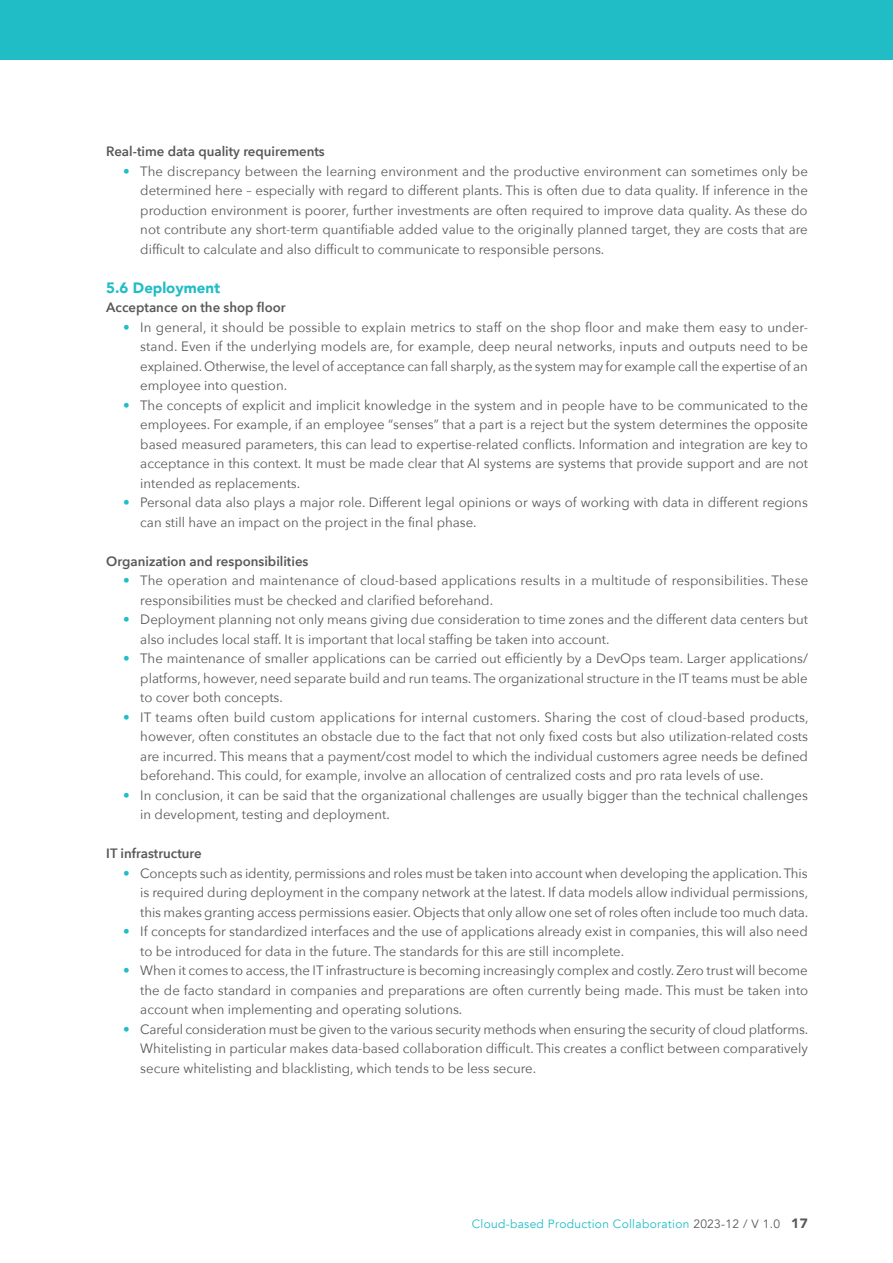
<style>
.page{position:relative;width:893px;height:1263px;background:#fff}
.page>*{position:absolute;margin:0;border:0;box-sizing:border-box;transform-origin:0 0}
._01_Kapitel_Subhead{font:900 15px "Avenir";color:#21bdc6}
.t1{font:13.5px/19.5px "Avenir Next";color:#57585a;text-align:justify}
._02_Copy{font:600 13.5px "Avenir Next";color:#57585a}
.t2{font:12px "Avenir";letter-spacing:.025em;color:#21bdc6}
.s1{color:#21bdc6}
.s2{color:#57585a}
.s3{font-weight:900;font-size:13.5px;color:#57585a}
</style>
<div class="page">
<div style="left:0;top:0;width:893px;height:60px;background:#21bdc6"></div>
<p class="_02_Copy" style="left:106px;top:140px;width:220px">Real-time data quality requirements</p>
<p class="t1" style="left:140px;top:160px;width:669px;text-indent:-17px"><span class="s1">•</span> The discrepancy between the learning environment and the productive environment can sometimes only be determined here – especially with regard to different plants. This is often due to data quality. If inference in the production environment is poorer, further investments are often required to improve data quality. As these do not contribute any short-term quantifiable added value to the originally planned target, they are costs that are difficult to calculate and also difficult to communicate to responsible persons.</p>
<p class="_01_Kapitel_Subhead" style="left:106px;top:274px;width:115px">5.6 Deployment</p>
<p class="_02_Copy" style="left:106px;top:296px;width:181px">Acceptance on the shop floor</p>
<p class="t1" style="left:140px;top:316px;width:669px;text-indent:-17px"><span class="s1">•</span> In general, it should be possible to explain metrics to staff on the shop floor and make them easy to under&shy;stand. Even if the underlying models are, for example, deep neural networks, inputs and outputs need to be explained. Otherwise, the level of acceptance can fall sharply, as the system may for example call the expertise of an employee into question.</p>
<p class="t1" style="left:140px;top:394px;width:669px;text-indent:-17px"><span class="s1">•</span> The concepts of explicit and implicit knowledge in the system and in people have to be communicated to the employees. For example, if an employee “senses” that a part is a reject but the system determines the opposite based measured parameters, this can lead to expertise-related conflicts. Information and integration are key to acceptance in this context. It must be made clear that AI systems are systems that provide support and are not intended as replacements.</p>
<p class="t1" style="left:140px;top:492px;width:669px;text-indent:-17px"><span class="s1">•</span> Personal data also plays a major role. Different legal opinions or ways of working with data in different regions can still have an impact on the project in the final phase.</p>
<p class="_02_Copy" style="left:106px;top:549px;width:204px">Organization and responsibilities</p>
<p class="t1" style="left:140px;top:570px;width:669px;text-indent:-17px"><span class="s1">•</span> The operation and maintenance of cloud-based applications results in a multitude of responsibilities. These responsibilities must be checked and clarified beforehand.</p>
<p class="t1" style="left:140px;top:609px;width:669px;text-indent:-17px"><span class="s1">•</span> Deployment planning not only means giving due consideration to time zones and the different data centers but also includes local staff. It is important that local staffing be taken into account.</p>
<p class="t1" style="left:140px;top:648px;width:669px;text-indent:-17px"><span class="s1">•</span> The maintenance of smaller applications can be carried out efficiently by a DevOps team. Larger applications/ platforms, however, need separate build and run teams. The organizational structure in the IT teams must be able to cover both concepts.</p>
<p class="t1" style="left:140px;top:706px;width:670px;text-indent:-17px"><span class="s1">•</span> IT teams often build custom applications for internal customers. Sharing the cost of cloud-based products, however, often constitutes an obstacle due to the fact that not only fixed costs but also utilization-related costs are incurred. This means that a payment/cost model to which the individual customers agree needs be defined beforehand. This could, for example, involve an allocation of centralized costs and pro rata levels of use.</p>
<p class="t1" style="left:140px;top:784px;width:669px;text-indent:-17px"><span class="s1">•</span> In conclusion, it can be said that the organizational challenges are usually bigger than the technical challenges in development, testing and deployment.</p>
<p class="_02_Copy" style="left:106px;top:842px;width:97px">IT infrastructure</p>
<p class="t1" style="left:140px;top:862px;width:669px;text-indent:-17px"><span class="s1">•</span> Concepts such as identity, permissions and roles must be taken into account when developing the application. This is required during deployment in the company network at the latest. If data models allow individual permissions, this makes granting access permissions easier. Objects that only allow one set of roles often include too much data.</p>
<p class="t1" style="left:140px;top:921px;width:669px;text-indent:-17px"><span class="s1">•</span> If concepts for standardized interfaces and the use of applications already exist in companies, this will also need to be introduced for data in the future. The standards for this are still incomplete.</p>
<p class="t1" style="left:140px;top:960px;width:669px;text-indent:-17px"><span class="s1">•</span> When it comes to access, the IT infrastructure is becoming increasingly complex and costly. Zero trust will become the de facto standard in companies and preparations are often currently being made. This must be taken into account when implementing and operating solutions.</p>
<p class="t1" style="left:140px;top:1018px;width:670px;text-indent:-17px"><span class="s1">•</span> Careful consideration must be given to the various security methods when ensuring the security of cloud platforms.<br>Whitelisting in particular makes data-based collaboration difficult. This creates a conflict between comparatively secure whitelisting and blacklisting, which tends to be less secure.</p>
<p class="t2" style="left:472px;top:1216px;width:338px">Cloud-based Production Collaboration <span class="s2">2023-12 / V 1.0</span> <span class="s3">17</span></p>
</div>
